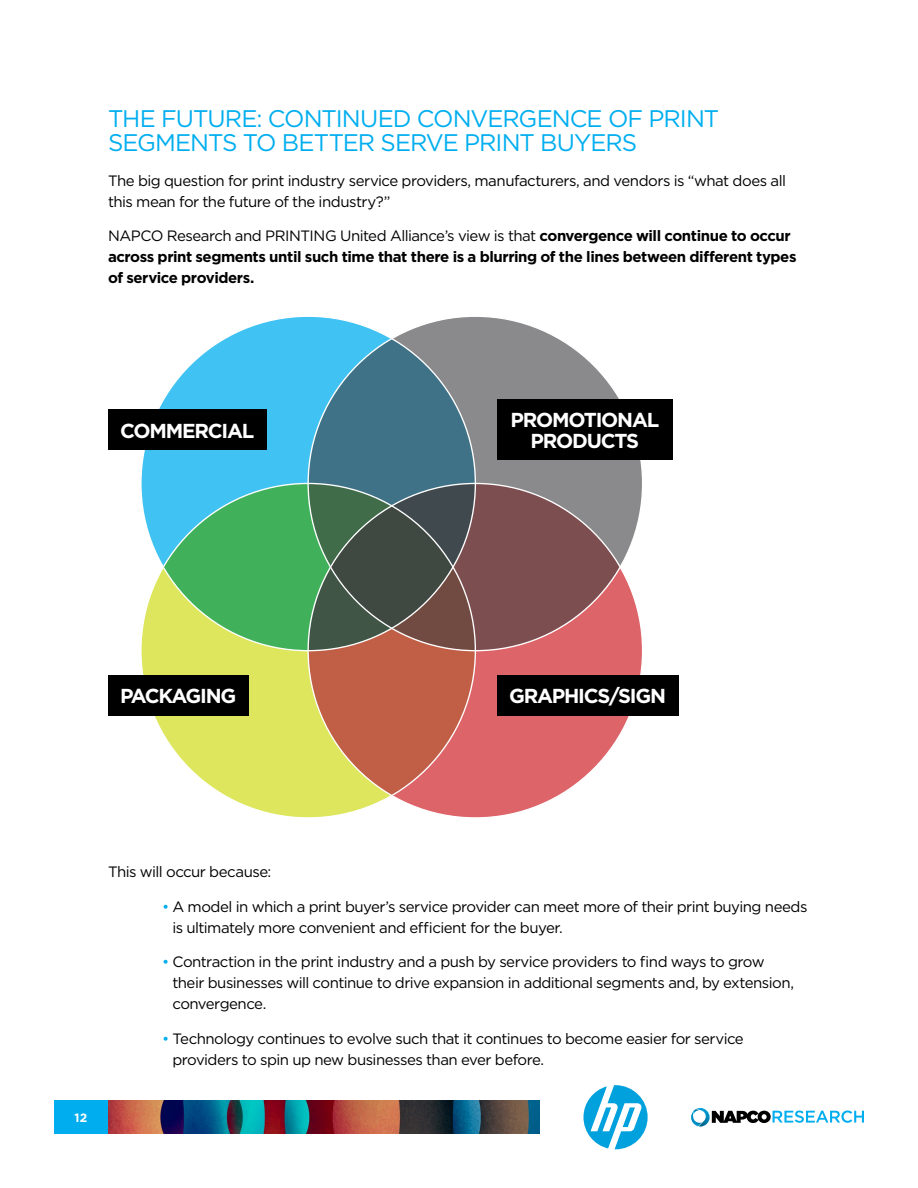
<style>
.page{position:relative;width:918px;height:1188px;background:#fff}
.page>*{position:absolute;margin:0;border:0;box-sizing:border-box;transform-origin:0 0}
.t1{font:24px/24px "Gotham";letter-spacing:-.04em;color:#00aeef}
.t2{font:700 20.25px/20.2px "Gotham";letter-spacing:-.06em;color:#fff;text-align:center}
.t3{font:15px/21px "Gotham";letter-spacing:-.035em;color:#000}
.t4{font:700 15px/21px "Gotham";letter-spacing:-.03em;color:#000}
.t5{font:700 12px "Gotham";color:#fff}
.s1{font-weight:400}
.s2{color:#00aeef}
</style>
<div class="page">
<div style="left:54px;top:1101px;width:54px;height:33px;background:#00aeef"></div>
<svg style="left:691px;top:1108px;width:173px;height:18px"></svg>
<svg style="left:583px;top:1085px;width:65px;height:64px"></svg>
<img style="left:108px;top:1101px;width:432px;height:33px">
<div style="left:141px;top:316px;width:334px;height:335px;background:#40c2f3;border-radius:50%"></div>
<svg style="left:141px;top:483px;width:334px;height:335px;fill:#dde65c"></svg>
<svg style="left:308px;top:316px;width:335px;height:335px;fill:#8a8a8c"></svg>
<svg style="left:308px;top:483px;width:335px;height:335px"></svg>
<div style="left:108px;top:409px;width:158px;height:41px;background:#000"></div>
<div style="left:108px;top:675px;width:140px;height:41px;background:#000"></div>
<div style="left:497px;top:675px;width:181px;height:41px;background:#000"></div>
<div style="left:497px;top:399px;width:176px;height:61px;background:#000"></div>
<h1 class="t1" style="left:108px;top:106px;width:613px">THE FUTURE: CONTINUED CONVERGENCE OF PRINT<br>SEGMENTS TO BETTER SERVE PRINT BUYERS</h1>
<p class="t3" style="left:108px;top:170px;width:680px">The big question for print industry service providers, manufacturers, and vendors is “what does all this mean for the future of the industry?”</p>
<p class="t4" style="left:108px;top:225px;width:690px"><span class="s1">NAPCO Research and PRINTING United Alliance’s view is that</span> convergence will continue to occur across print segments until such time that there is a blurring of the lines between different types of service providers.</p>
<h2 class="t2" style="left:120px;top:420px;width:136px">COMMERCIAL</h2>
<h2 class="t2" style="left:511px;top:410px;width:150px">PROMOTIONAL<br>PRODUCTS</h2>
<h2 class="t2" style="left:120px;top:686px;width:118px">PACKAGING</h2>
<h2 class="t2" style="left:509px;top:686px;width:158px">GRAPHICS/SIGN</h2>
<p class="t5" style="left:75px;top:1110px;width:14px">12</p>
<p class="t3" style="left:108px;top:861px;width:165px">This will occur because:</p>
<p class="t3" style="left:172px;top:896px;width:637px;text-indent:-10px"><span class="s2">•</span> A model in which a print buyer’s service provider can meet more of their print buying needs is ultimately more convenient and efficient for the buyer.</p>
<p class="t3" style="left:172px;top:951px;width:623px;text-indent:-10px"><span class="s2">•</span> Contraction in the print industry and a push by service providers to find ways to grow their businesses will continue to drive expansion in additional segments and, by extension, convergence.</p>
<p class="t3" style="left:172px;top:1028px;width:573px;text-indent:-10px"><span class="s2">•</span> Technology continues to evolve such that it continues to become easier for service providers to spin up new businesses than ever before.</p>
</div>
